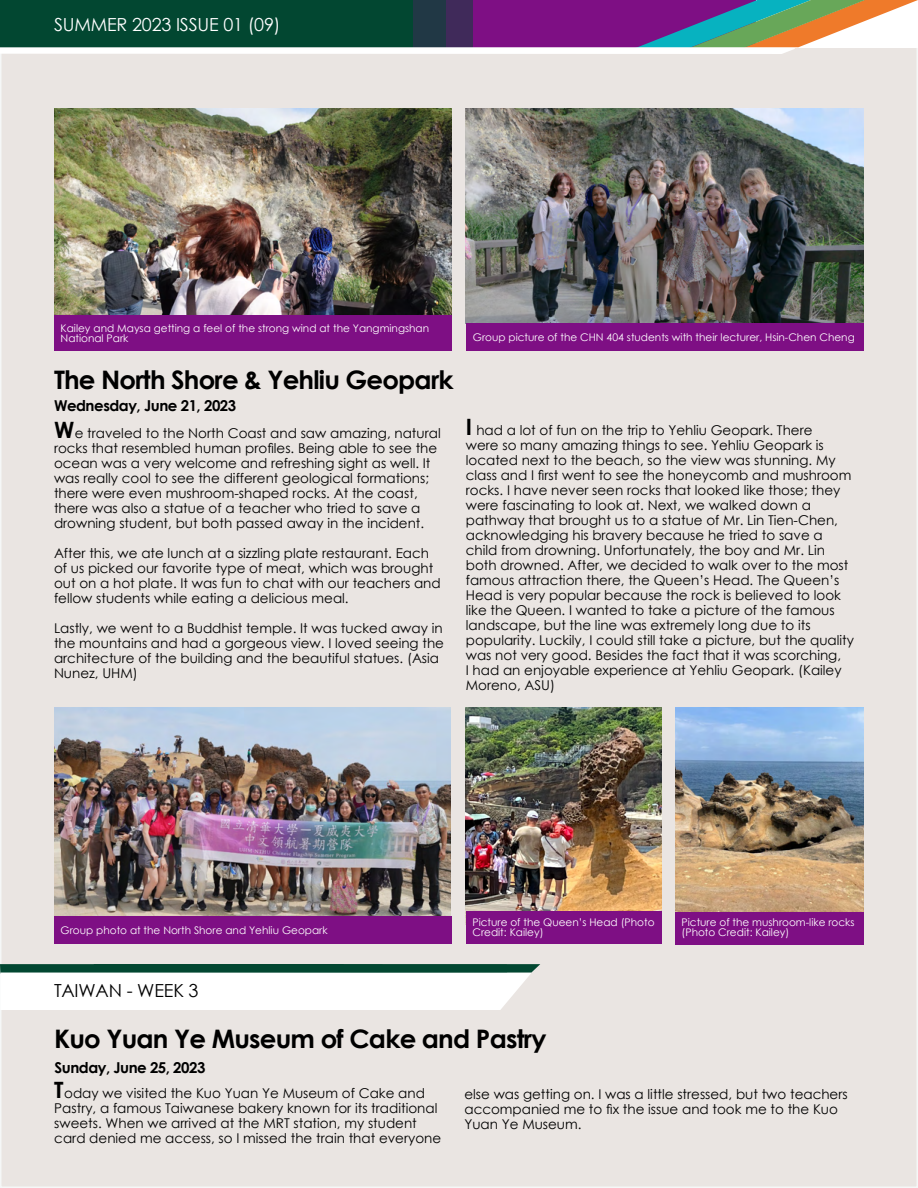
<style>
.page{position:relative;width:918px;height:1188px;background:#fff}
.page>*{position:absolute;margin:0;border:0;box-sizing:border-box;transform-origin:0 0}
.Newsletter_Content_T{font:700 25.5px "Century Gothic";letter-spacing:-.03em;color:#000}
.t1{font:18px "Century Gothic";letter-spacing:-.01em;color:#fff}
.Newsletter_Header{font:18px "Century Gothic";letter-spacing:-.01em;color:#000}
.Newsletter_Title_Sub{font:700 15px "Century Gothic";letter-spacing:-.03em;color:#000}
.Newsletter_Body{font:13.5px/15px "Century Gothic";color:#000}
.Newsletter_Photo_Cap{font:10.5px/10.5px "Century Gothic";color:#fff}
.s1{font-weight:700;font-size:22.5px}
</style>
<div class="page">
<div style="left:0;top:0;width:918px;height:1188px;background:#eae5e2;border:2px solid #f5f7f7"></div>
<svg style="left:0;top:0;width:918px;height:54px;background:#5d6771"></svg>
<img style="left:466px;top:108px;width:398px;height:215px">
<img style="left:54px;top:108px;width:398px;height:207px">
<div style="left:54px;top:315px;width:398px;height:36px;background:#7e0f84"></div>
<div style="left:466px;top:323px;width:398px;height:28px;background:#7e0f84"></div>
<img style="left:54px;top:707px;width:397px;height:210px">
<img style="left:675px;top:707px;width:189px;height:205px">
<img style="left:466px;top:707px;width:196px;height:205px">
<div style="left:466px;top:912px;width:196px;height:32px;background:#7e0f84"></div>
<div style="left:675px;top:912px;width:189px;height:33px;background:#7e0f84"></div>
<div style="left:54px;top:917px;width:397px;height:27px;background:#7e0f84"></div>
<svg style="left:0;top:964px;width:540px;height:46px;background:#cfdbd7"></svg>
<h2 class="t1" style="left:54px;top:12px;width:228px">SUMMER 2023 ISSUE 01 (09)</h2>
<p class="Newsletter_Photo_Cap" style="left:61px;top:323px;width:370px">Kailey and Maysa getting a feel of the strong wind at the Yangmingshan<br>National Park</p>
<p class="Newsletter_Photo_Cap" style="left:473px;top:332px;width:383px">Group picture of the CHN 404 students with their lecturer, Hsin-Chen Cheng</p>
<p class="Newsletter_Content_T" style="left:54px;top:361px;width:401px">The North Shore &amp; Yehliu Geopark</p>
<p class="Newsletter_Title_Sub" style="left:54px;top:394px;width:184px">Wednesday, June 21, 2023</p>
<p class="Newsletter_Body" style="left:54px;top:425px;width:388px"><span class="s1">W</span>e traveled to the North Coast and saw amazing, natural rocks that resembled human profiles. Being able to see the ocean was a very welcome and refreshing sight as well. It was really cool to see the different geological formations; there were even mushroom-shaped rocks. At the coast, there was also a statue of a teacher who tried to save a drowning student, but both passed away in the incident.</p>
<p class="Newsletter_Body" style="left:54px;top:545px;width:388px">After this, we ate lunch at a sizzling plate restaurant. Each of us picked our favorite type of meat, which was brought out on a hot plate. It was fun to chat with our teachers and fellow students while eating a delicious meal.</p>
<p class="Newsletter_Body" style="left:54px;top:620px;width:392px">Lastly, we went to a Buddhist temple. It was tucked away in the mountains and had a gorgeous view. I loved seeing the architecture of the building and the beautiful statues. (Asia Nunez, UHM)</p>
<p class="Newsletter_Body" style="left:466px;top:423px;width:390px"><span class="s1">I</span> had a lot of fun on the trip to Yehliu Geopark. There<br>were so many amazing things to see. Yehliu Geopark is located next to the beach, so the view was stunning. My class and I first went to see the honeycomb and mushroom rocks. I have never seen rocks that looked like those; they were fascinating to look at. Next, we walked down a pathway that brought us to a statue of Mr. Lin Tien-Chen, acknowledging his bravery because he tried to save a child from drowning. Unfortunately, the boy and Mr. Lin both drowned. After, we decided to walk over to the most famous attraction there, the Queen’s Head. The Queen’s Head is very popular because the rock is believed to look like the Queen. I wanted to take a picture of the famous landscape, but the line was extremely long due to its popularity. Luckily, I could still take a picture, but the quality was not very good. Besides the fact that it was scorching,<br>I had an enjoyable experience at Yehliu Geopark. (Kailey Moreno, ASU)</p>
<p class="Newsletter_Photo_Cap" style="left:472px;top:917px;width:184px">Picture of the Queen’s Head (Photo<br>Credit: Kailey)</p>
<p class="Newsletter_Photo_Cap" style="left:682px;top:917px;width:175px">Picture of the mushroom-like rocks</p>
<p class="Newsletter_Photo_Cap" style="left:61px;top:925px;width:269px">Group photo at the North Shore and Yehliu Geopark</p>
<p class="Newsletter_Photo_Cap" style="left:682px;top:927px;width:109px">(Photo Credit: Kailey)</p>
<p class="Newsletter_Header" style="left:54px;top:977px;width:146px">TAIWAN - WEEK 3</p>
<p class="Newsletter_Content_T" style="left:54px;top:1019px;width:494px">Kuo Yuan Ye Museum of Cake and Pastry</p>
<p class="Newsletter_Title_Sub" style="left:54px;top:1056px;width:153px">Sunday, June 25, 2023</p>
<p class="Newsletter_Body" style="left:54px;top:1086px;width:388px"><span class="s1">T</span>oday we visited the Kuo Yuan Ye Museum of Cake and Pastry, a famous Taiwanese bakery known for its traditional sweets. When we arrived at the MRT station, my student card denied me access, so I missed the train that everyone</p>
<p class="Newsletter_Body" style="left:464px;top:1086px;width:385px">else was getting on. I was a little stressed, but two teachers accompanied me to fix the issue and took me to the Kuo<br>Yuan Ye Museum.</p>
</div>
